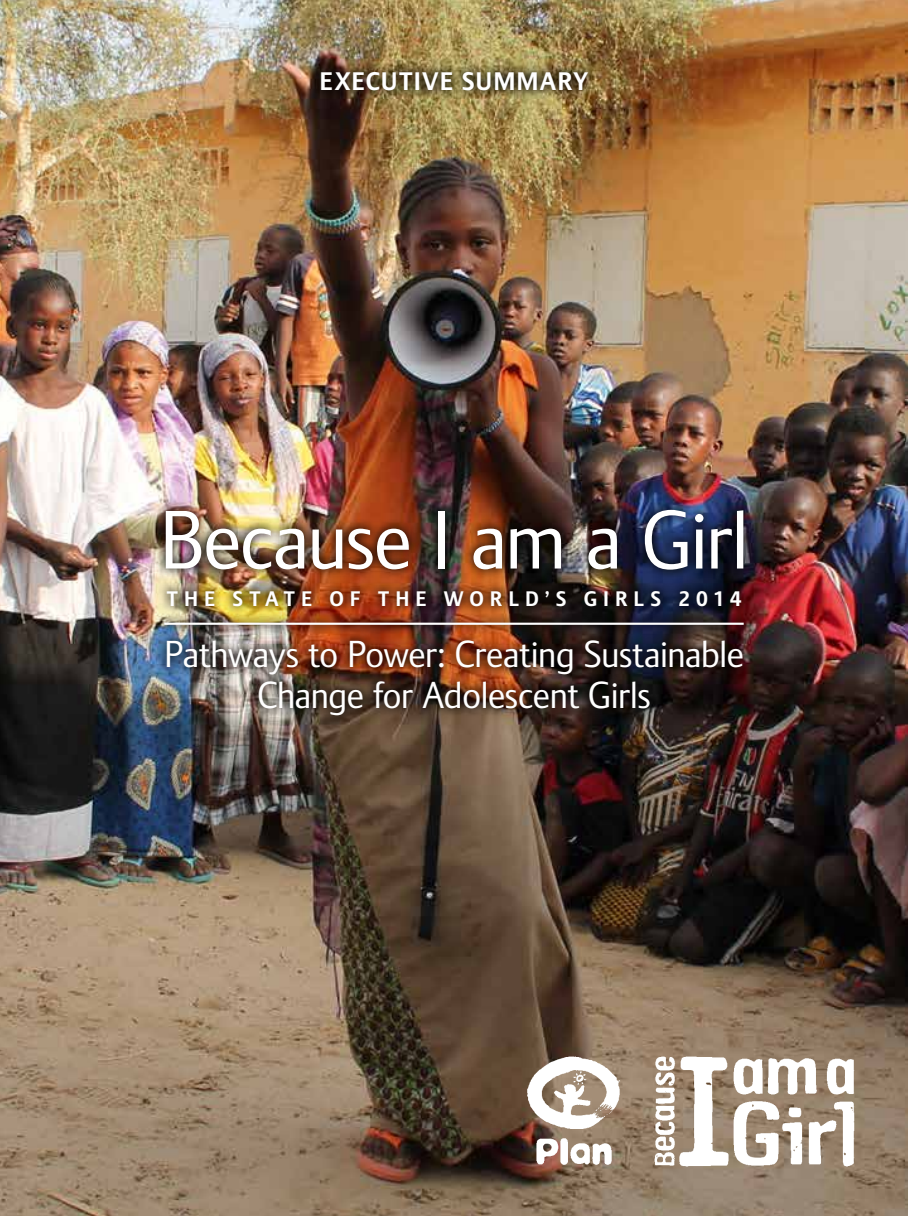
<style>
.page{position:relative;width:908px;height:1216px;background:#fff}
.page>*{position:absolute;margin:0;border:0;box-sizing:border-box;transform-origin:0 0}
.t1{font:79.62px "Plan Roman";letter-spacing:-.015em;color:#fff}
.t2{font:36.23px/40.6px "Plan Roman";letter-spacing:-.01em;color:#fff;text-align:center}
.t3{font:700 24.5px "Plan";letter-spacing:.04em;color:#fff}
.t4{font:700 20.3px "Plan";letter-spacing:.285em;color:#fff}
</style>
<div class="page">
<img style="left:0;top:0;width:908px;height:1215px">
<img style="left:496px;top:1034px;width:397px;height:164px">
<img style="left:154px;top:499px;width:599px;height:226px">
<hr style="left:164px;top:622px;width:580px;height:2px;background:#fff">
<img style="left:310px;top:61px;width:288px;height:40px">
<p class="t3" style="left:320px;top:67px;width:270px">EXECUTIVE SUMMARY</p>
<h1 class="t1" style="left:159px;top:493px;width:591px">Because I am a Girl</h1>
<p class="t4" style="left:167px;top:587px;width:576px">THE STA TE OF THE WORLD’S GIRLS 2014</p>
<p class="t2" style="left:164px;top:634px;width:581px">Pathways to Power: Creating Sustainable<br>Change for Adolescent Girls</p>
</div>
